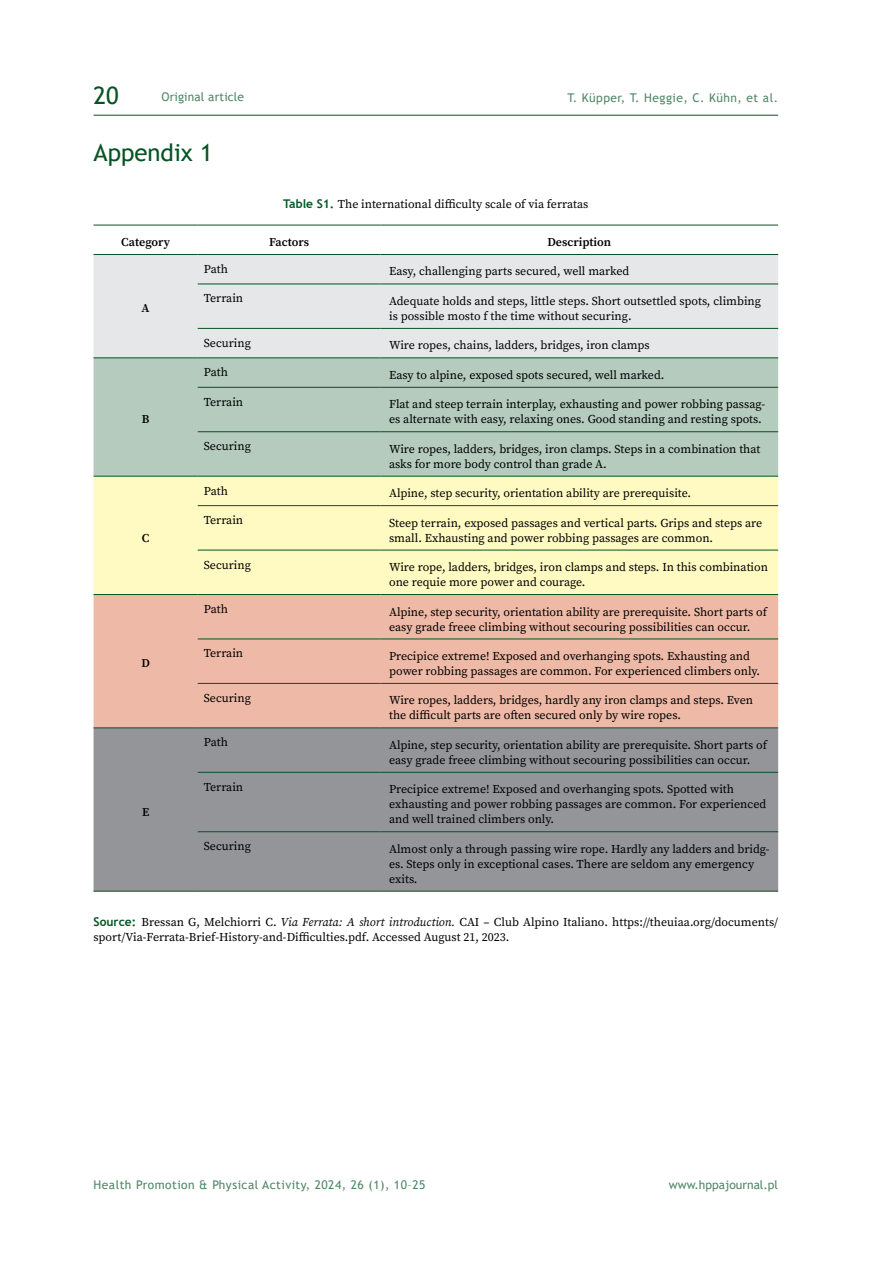
<style>
.page{position:relative;width:893px;height:1263px;background:#fff}
.page>*{position:absolute;margin:0;border:0;box-sizing:border-box;transform-origin:0 0}
.t1{font:24px "Trebuchet MS";color:#055323}
.t2{font:12px/15px "Source Serif Pro";color:#000}
.t3{font:12px "Trebuchet MS";letter-spacing:.04em;color:#508765}
.t4{font:600 12px "Source Serif Pro";color:#000}
.t5{font:12px "Trebuchet MS";color:#508765}
.t6{font:12px "Trebuchet MS";letter-spacing:.01em;color:#508765}
.s1{font-family:"Trebuchet MS";font-weight:700;color:#055323}
.s2{font-style:italic}
</style>
<div class="page">
<hr style="left:94px;top:115px;width:684px;height:1px;background:#055323">
<div style="left:94px;top:255px;width:684px;height:102px;background:#e6e7e8"></div>
<div style="left:94px;top:358px;width:684px;height:118px;background:#b4cbbd"></div>
<div style="left:94px;top:477px;width:684px;height:117px;background:#fffac2"></div>
<div style="left:94px;top:595px;width:684px;height:132px;background:#eebaa7"></div>
<div style="left:94px;top:728px;width:684px;height:163px;background:#939598"></div>
<hr style="left:94px;top:225px;width:104px;height:1px;background:#055323">
<hr style="left:198px;top:225px;width:183px;height:1px;background:#055323">
<hr style="left:381px;top:225px;width:397px;height:1px;background:#055323">
<hr style="left:94px;top:254px;width:104px;height:1px;background:#055323">
<hr style="left:198px;top:254px;width:183px;height:1px;background:#055323">
<hr style="left:381px;top:254px;width:397px;height:1px;background:#055323">
<hr style="left:198px;top:284px;width:183px;height:1px;background:#055323">
<hr style="left:381px;top:284px;width:397px;height:1px;background:#055323">
<hr style="left:198px;top:328px;width:183px;height:1px;background:#055323">
<hr style="left:381px;top:328px;width:397px;height:1px;background:#055323">
<hr style="left:94px;top:357px;width:104px;height:1px;background:#055323">
<hr style="left:198px;top:357px;width:183px;height:1px;background:#055323">
<hr style="left:381px;top:357px;width:397px;height:1px;background:#055323">
<hr style="left:198px;top:387px;width:183px;height:1px;background:#055323">
<hr style="left:381px;top:387px;width:397px;height:1px;background:#055323">
<hr style="left:198px;top:431px;width:183px;height:1px;background:#055323">
<hr style="left:381px;top:431px;width:397px;height:1px;background:#055323">
<hr style="left:94px;top:476px;width:104px;height:1px;background:#055323">
<hr style="left:198px;top:476px;width:183px;height:1px;background:#055323">
<hr style="left:381px;top:476px;width:397px;height:1px;background:#055323">
<hr style="left:198px;top:505px;width:183px;height:1px;background:#055323">
<hr style="left:381px;top:505px;width:397px;height:1px;background:#055323">
<hr style="left:198px;top:550px;width:183px;height:1px;background:#055323">
<hr style="left:381px;top:550px;width:397px;height:1px;background:#055323">
<hr style="left:94px;top:594px;width:104px;height:1px;background:#055323">
<hr style="left:198px;top:594px;width:183px;height:1px;background:#055323">
<hr style="left:381px;top:594px;width:397px;height:1px;background:#055323">
<hr style="left:198px;top:639px;width:183px;height:1px;background:#055323">
<hr style="left:381px;top:639px;width:397px;height:1px;background:#055323">
<hr style="left:198px;top:683px;width:183px;height:1px;background:#055323">
<hr style="left:381px;top:683px;width:397px;height:1px;background:#055323">
<hr style="left:94px;top:727px;width:104px;height:1px;background:#055323">
<hr style="left:198px;top:727px;width:183px;height:1px;background:#055323">
<hr style="left:381px;top:727px;width:397px;height:1px;background:#055323">
<hr style="left:198px;top:772px;width:183px;height:1px;background:#055323">
<hr style="left:381px;top:772px;width:397px;height:1px;background:#055323">
<hr style="left:198px;top:831px;width:183px;height:1px;background:#055323">
<hr style="left:381px;top:831px;width:397px;height:1px;background:#055323">
<hr style="left:94px;top:891px;width:104px;height:1px;background:#055323">
<hr style="left:198px;top:891px;width:183px;height:1px;background:#055323">
<hr style="left:381px;top:891px;width:397px;height:1px;background:#055323">
<h1 class="t1" style="left:94px;top:80px;width:27px">20</h1>
<p class="t6" style="left:162px;top:89px;width:84px">Original article</p>
<p class="t3" style="left:567px;top:90px;width:212px">T. Küpper, T. Heggie, C. Kühn, et al.</p>
<h1 class="t1" style="left:94px;top:138px;width:121px">Appendix 1</h1>
<p class="t2" style="left:283px;top:196px;width:307px"><span class="s1">Table S1.</span> The international difficulty scale of via ferratas</p>
<p class="t4" style="left:121px;top:234px;width:50px">Category</p>
<p class="t4" style="left:269px;top:234px;width:41px">Factors</p>
<p class="t4" style="left:547px;top:234px;width:65px">Description</p>
<p class="t4" style="left:142px;top:300px;width:10px">A</p>
<p class="t4" style="left:142px;top:411px;width:9px">B</p>
<p class="t4" style="left:142px;top:529px;width:9px">C</p>
<p class="t4" style="left:141px;top:655px;width:10px">D</p>
<p class="t2" style="left:204px;top:261px;width:26px">Path</p>
<p class="t2" style="left:389px;top:264px;width:242px">Easy, challenging parts secured, well marked</p>
<p class="t2" style="left:204px;top:291px;width:41px">Terrain</p>
<p class="t2" style="left:389px;top:293px;width:373px">Adequate holds and steps, little steps. Short outsettled spots, climbing is possible mosto f the time without securing.</p>
<p class="t2" style="left:204px;top:335px;width:49px">Securing</p>
<p class="t2" style="left:389px;top:338px;width:262px">Wire ropes, chains, ladders, bridges, iron clamps</p>
<p class="t2" style="left:204px;top:365px;width:26px">Path</p>
<p class="t2" style="left:389px;top:367px;width:277px">Easy to alpine, exposed spots secured, well marked.</p>
<p class="t2" style="left:204px;top:394px;width:41px">Terrain</p>
<p class="t2" style="left:389px;top:397px;width:378px">Flat and steep terrain interplay, exhausting and power robbing passag&shy;es alternate with easy, relaxing ones. Good standing and resting spots.</p>
<p class="t2" style="left:204px;top:439px;width:49px">Securing</p>
<p class="t2" style="left:389px;top:441px;width:373px">Wire ropes, ladders, bridges, iron clamps. Steps in a combination that asks for more body control than grade A.</p>
<p class="t2" style="left:204px;top:483px;width:26px">Path</p>
<p class="t2" style="left:389px;top:486px;width:304px">Alpine, step security, orientation ability are prerequisite.</p>
<p class="t2" style="left:204px;top:513px;width:41px">Terrain</p>
<p class="t2" style="left:389px;top:515px;width:375px">Steep terrain, exposed passages and vertical parts. Grips and steps are small. Exhausting and power robbing passages are common.</p>
<p class="t2" style="left:204px;top:557px;width:49px">Securing</p>
<p class="t2" style="left:389px;top:560px;width:380px">Wire rope, ladders, bridges, iron clamps and steps. In this combination one requie more power and courage.</p>
<p class="t2" style="left:204px;top:601px;width:26px">Path</p>
<p class="t2" style="left:389px;top:604px;width:379px">Alpine, step security, orientation ability are prerequisite. Short parts of easy grade freee climbing without secouring possibilities can occur.</p>
<p class="t2" style="left:204px;top:646px;width:41px">Terrain</p>
<p class="t2" style="left:389px;top:648px;width:372px">Precipice extreme! Exposed and overhanging spots. Exhausting and power robbing passages are common. For experienced climbers only.</p>
<p class="t2" style="left:204px;top:690px;width:49px">Securing</p>
<p class="t2" style="left:389px;top:693px;width:366px">Wire ropes, ladders, bridges, hardly any iron clamps and steps. Even the difficult parts are often secured only by wire ropes.</p>
<p class="t2" style="left:204px;top:735px;width:26px">Path</p>
<p class="t2" style="left:389px;top:737px;width:379px">Alpine, step security, orientation ability are prerequisite. Short parts of easy grade freee climbing without secouring possibilities can occur.</p>
<p class="t2" style="left:204px;top:779px;width:41px">Terrain</p>
<p class="t2" style="left:389px;top:782px;width:379px">Precipice extreme! Exposed and overhanging spots. Spotted with exhausting and power robbing passages are common. For experienced and well trained climbers only.</p>
<p class="t2" style="left:204px;top:839px;width:49px">Securing</p>
<p class="t2" style="left:389px;top:841px;width:382px">Almost only a through passing wire rope. Hardly any ladders and bridg&shy;es. Steps only in exceptional cases. There are seldom any emergency exits.</p>
<p class="t2" style="left:94px;top:915px;width:686px"><span class="s1">Source:</span> Bressan G, Melchiorri C. <span class="s2">Via Ferrata: A short introduction.</span> CAI – Club Alpino Italiano. https://theuiaa.org/documents/ sport/Via-Ferrata-Brief-History-and-Difficulties.pdf. Accessed August 21, 2023.</p>
<p class="t4" style="left:142px;top:804px;width:9px">E</p>
<p class="t3" style="left:94px;top:1177px;width:333px">Health Promotion &amp; Physical Activity, 2024, 26 (1), 10–25</p>
<p class="t5" style="left:669px;top:1177px;width:111px">www.hppajournal.pl</p>
</div>
